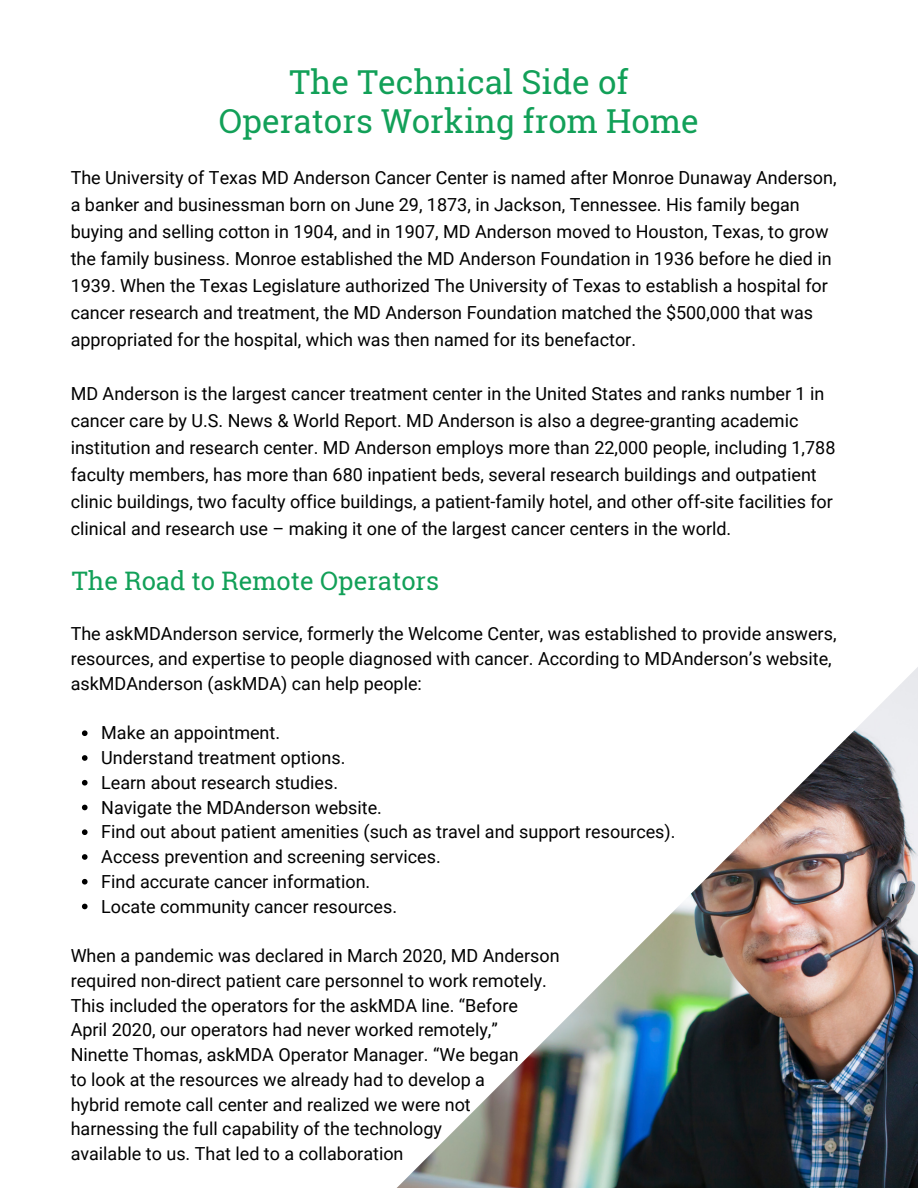
<style>
.page{position:relative;width:918px;height:1188px;background:#fff}
.page>*{position:absolute;margin:0;border:0;box-sizing:border-box;transform-origin:0 0}
.t1{font:33px/39.3px "Roboto Slab";color:#12a058;text-align:center}
.t2{font:25.5px "Roboto Slab";color:#12a058}
.t3{font:18px/27px "Roboto";color:#000}
</style>
<div class="page">
<svg style="left:82px;top:730px;width:6px;height:6px"></svg>
<svg style="left:82px;top:755px;width:6px;height:6px"></svg>
<svg style="left:82px;top:780px;width:6px;height:6px"></svg>
<svg style="left:82px;top:805px;width:6px;height:5px"></svg>
<svg style="left:82px;top:829px;width:6px;height:6px"></svg>
<svg style="left:82px;top:854px;width:6px;height:6px"></svg>
<svg style="left:82px;top:879px;width:6px;height:6px"></svg>
<svg style="left:82px;top:904px;width:6px;height:5px"></svg>
<img style="left:397px;top:667px;width:521px;height:521px">
<p class="t1" style="left:219px;top:62px;width:482px">The Technical Side of<br>Operators Working from Home</p>
<p class="t3" style="left:71px;top:164px;width:767px">The University of Texas MD Anderson Cancer Center is named after Monroe Dunaway Anderson, a banker and businessman born on June 29, 1873, in Jackson, Tennessee. His family began buying and selling cotton in 1904, and in 1907, MD Anderson moved to Houston, Texas, to grow the family business. Monroe established the MD Anderson Foundation in 1936 before he died in 1939. When the Texas Legislature authorized The University of Texas to establish a hospital for cancer research and treatment, the MD Anderson Foundation matched the $500,000 that was appropriated for the hospital, which was then named for its benefactor.</p>
<p class="t3" style="left:71px;top:380px;width:766px">MD Anderson is the largest cancer treatment center in the United States and ranks number 1 in cancer care by U.S. News &amp; World Report. MD Anderson is also a degree-granting academic institution and research center. MD Anderson employs more than 22,000 people, including 1,788 faculty members, has more than 680 inpatient beds, several research buildings and outpatient clinic buildings, two faculty office buildings, a patient-family hotel, and other off-site facilities for clinical and research use – making it one of the largest cancer centers in the world.</p>
<p class="t2" style="left:72px;top:564px;width:369px">The Road to Remote Operators</p>
<h1 class="t3" style="left:71px;top:622px;width:767px;line-height:24.8px">The askMDAnderson service, formerly the Welcome Center, was established to provide answers, resources, and expertise to people diagnosed with cancer. According to MDAnderson’s website, askMDAnderson (askMDA) can help people:</h1>
<p class="t3" style="left:101px;top:720px;width:180px">Make an appointment.</p>
<p class="t3" style="left:101px;top:745px;width:246px">Understand treatment options.</p>
<h2 class="t3" style="left:101px;top:769px;width:238px">Learn about research studies.</h2>
<p class="t3" style="left:101px;top:794px;width:282px">Navigate the MDAnderson website.</p>
<p class="t3" style="left:101px;top:819px;width:576px">Find out about patient amenities (such as travel and support resources).</p>
<p class="t3" style="left:101px;top:844px;width:341px">Access prevention and screening services.</p>
<p class="t3" style="left:101px;top:868px;width:271px">Find accurate cancer information.</p>
<p class="t3" style="left:101px;top:893px;width:297px">Locate community cancer resources.</p>
<p class="t3" style="left:71px;top:944px;width:491px;line-height:24.8px">When a pandemic was declared in March 2020, MD Anderson required non-direct patient care personnel to work remotely.<br>This included the operators for the askMDA line. “Before<br>April 2020, our operators had never worked remotely,” Ninette Thomas, askMDA Operator Manager. “We began<br>to look at the resources we already had to develop a<br>hybrid remote call center and realized we were not harnessing the full capability of the technology<br>available to us. That led to a collaboration</p>
</div>
